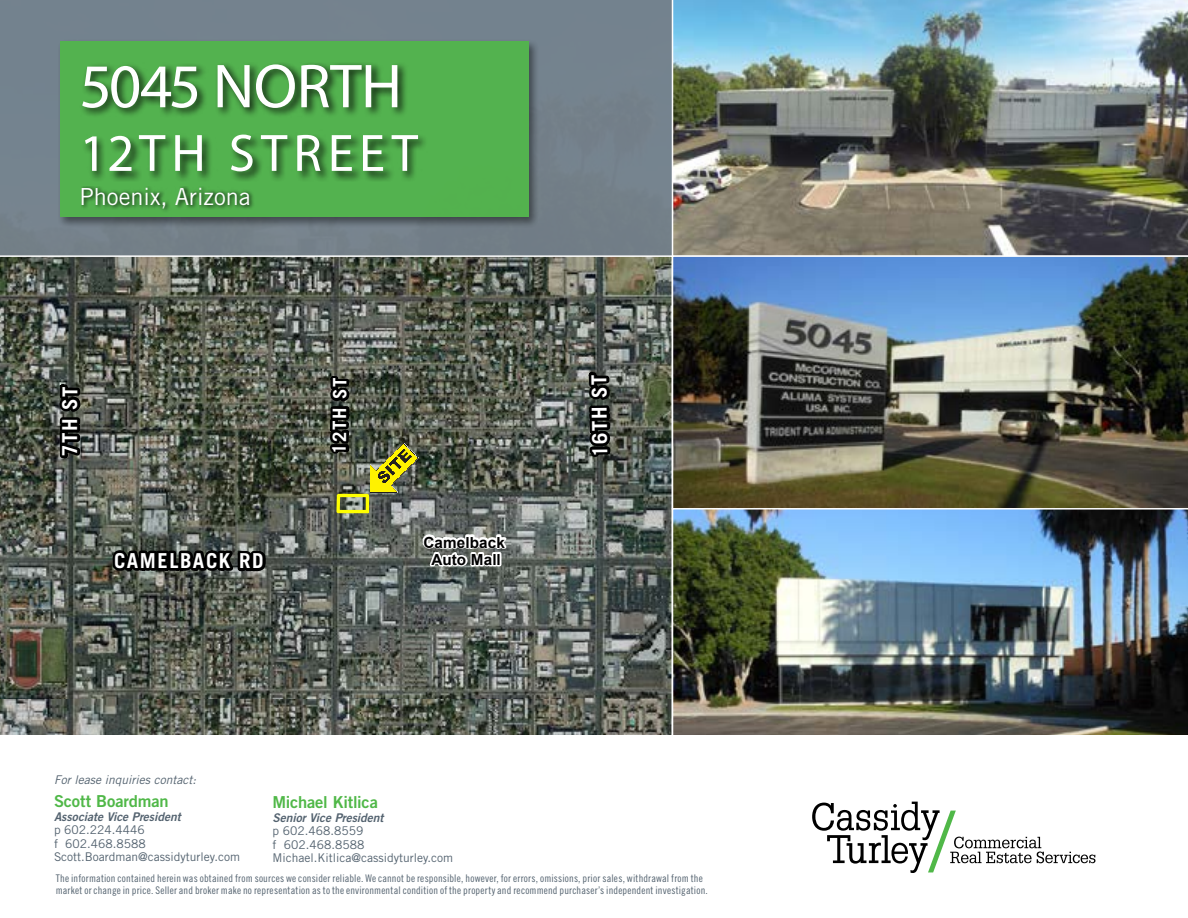
<style>
.page{position:relative;width:1188px;height:918px;background:#74828e}
.page>*{position:absolute;margin:0;border:0;box-sizing:border-box;transform-origin:0 0}
.t1{font:62.55px "Myriad Pro";letter-spacing:-.01em;color:#fff}
.t2{font:52.95px "Myriad Pro";letter-spacing:.11em;color:#fff}
.t3{font:23.55px "Trade Gothic LT Std";color:#fff}
.t4{font:700 20.7px "Trade Gothic LT Std";letter-spacing:.075em;color:#fff}
.t5{font:700 20.55px "Trade Gothic LT Std";color:#fff}
.t6{font:700 18.6px "Trade Gothic LT Std";letter-spacing:.08em;color:#fff}
.t7{font:16.5px "Trade Gothic LT Std Bd 2";letter-spacing:-.01em;color:#50b848}
.t8{font:700 15.3px/17.7px "Arial";letter-spacing:.01em;color:#000;text-align:center}
.t9{font:12px/13.5px "Trade Gothic LT Std";color:#53626f}
.t10{font:12px "Trade Gothic LT Std Bd 2 Obl";letter-spacing:-.005em;color:#53626f}
.t11{font:italic 12px "Trade Gothic LT Std";color:#53626f}
.t12{font:10.5px/12px "Trade Gothic LT Std Cn 18";letter-spacing:.02em;color:#53626f}
</style>
<div class="page">
<svg style="left:0;top:255px;width:672px;height:480px"></svg>
<img style="left:672px;top:0;width:516px;height:255px">
<img style="left:672px;top:255px;width:516px;height:253px">
<img style="left:672px;top:508px;width:516px;height:227px">
<div style="left:0;top:735px;width:1188px;height:183px;background:#fff"></div>
<svg style="left:812px;top:802px;width:283px;height:71px"></svg>
<div style="left:58px;top:39px;width:481px;height:189px;background:#000;opacity:.5"></div>
<div style="left:60px;top:42px;width:469px;height:175px;background:#53b24f"></div>
<div style="left:79px;top:62px;width:349px;height:120px;background:#000;opacity:.75"></div>
<div style="left:81px;top:186px;width:174px;height:28px;background:#000;opacity:.75"></div>
<h1 class="t1" style="left:80px;top:48px;width:324px">5045 NORTH</h1>
<h2 class="t2" style="left:80px;top:120px;width:340px">12TH STREET</h2>
<h3 class="t3" style="left:80px;top:182px;width:173px">Phoenix, Arizona</h3>
<h3 class="t5" style="left:57px;top:456px;width:71px;rotate:-90deg">7TH ST</h3>
<h3 class="t4" style="left:114px;top:548px;width:151px">CAMELBACK RD</h3>
<h3 class="t6" style="left:328px;top:454px;width:77px;rotate:-90deg">12TH ST</h3>
<h3 class="t8" style="left:424px;top:534px;width:83px">Camelback<br>Auto Mall</h3>
<p class="t11" style="left:54px;top:772px;width:143px">For lease inquiries contact:</p>
<h3 class="t7" style="left:54px;top:791px;width:116px">Scott Boardman</h3>
<p class="t10" style="left:54px;top:809px;width:128px">Associate Vice President</p>
<p class="t9" style="left:54px;top:823px;width:188px">p 602.224.4446<br>f 602.468.8588<br>Scott.Boardman@cassidyturley.com</p>
<h3 class="t7" style="left:272px;top:792px;width:107px">Michael Kitlica</h3>
<p class="t10" style="left:272px;top:810px;width:113px">Senior Vice President</p>
<p class="t9" style="left:272px;top:824px;width:182px">p 602.468.8559<br>f 602.468.8588<br>Michael.Kitlica@cassidyturley.com</p>
<h3 class="t5" style="left:588px;top:457px;width:84px;rotate:-91deg">16TH ST</h3>
<p class="t12" style="left:56px;top:873px;width:654px">The information contained herein was obtained from sources we consider reliable. We cannot be responsible, however, for errors, omissions, prior sales, withdrawal from the market or change in price. Seller and broker make no representation as to the environmental condition of the property and recommend purchaser’s independent investigation.</p>
</div>
